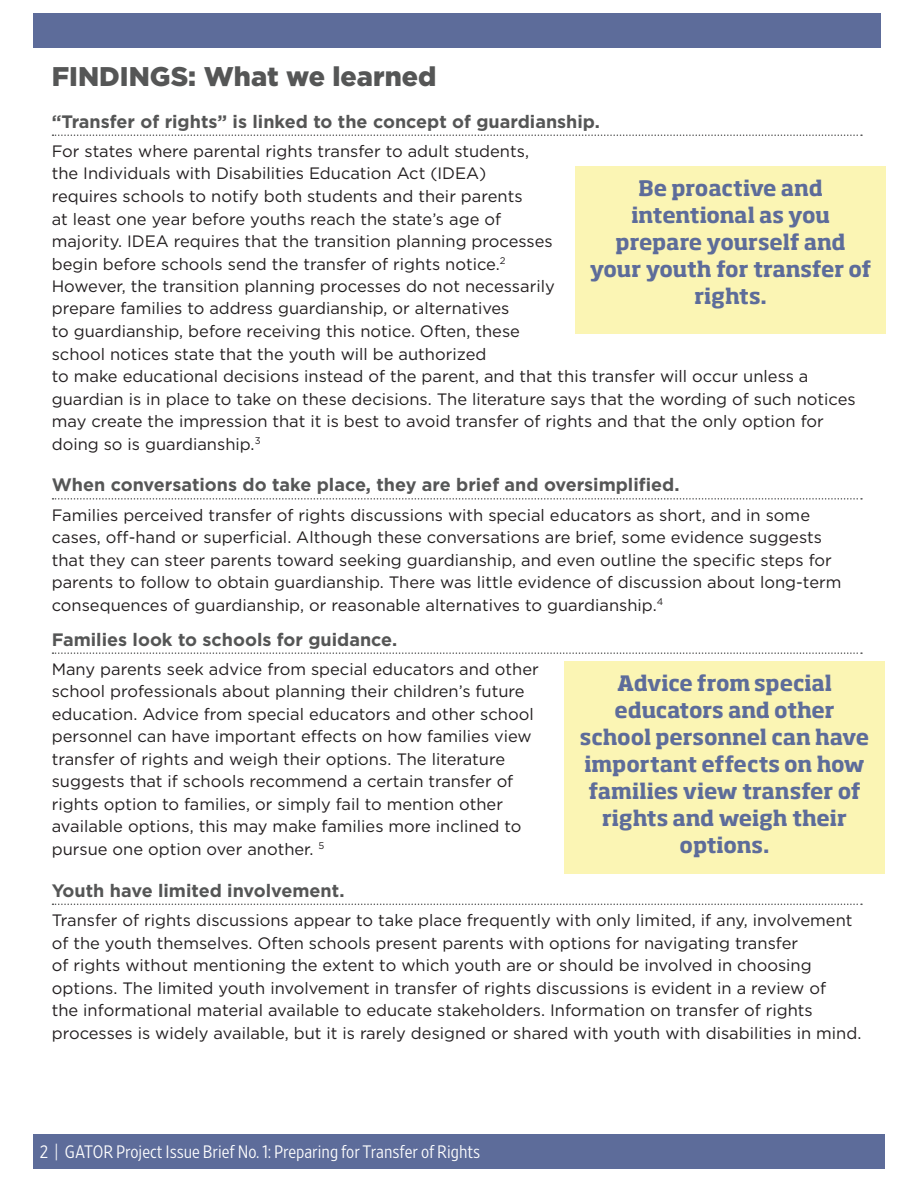
<style>
.page{position:relative;width:918px;height:1188px;background:#fff}
.page>*{position:absolute;margin:0;border:0;box-sizing:border-box;transform-origin:0 0}
.t1{font:900 27px "Gotham HTF";color:#555656}
.t2{font:700 21px/27px "Soho Pro";letter-spacing:-.005em;color:#5d6c9a;text-align:center}
.t3{font:700 18px "Gotham HTF";color:#555656}
.t4{font:300 18px "Retina Narrow";color:#fff}
.t5{font:16.5px/22.5px "Gotham HTF";color:#231f20}
</style>
<div class="page">
<div style="left:33px;top:1134px;width:851px;height:34px;background:#5d6c9a"></div>
<div style="left:33px;top:13px;width:848px;height:34px;background:#5d6c9a"></div>
<svg style="left:52px;top:134px;width:810px;height:2px"></svg>
<svg style="left:52px;top:498px;width:810px;height:2px"></svg>
<svg style="left:52px;top:652px;width:810px;height:2px"></svg>
<svg style="left:52px;top:904px;width:810px;height:1px"></svg>
<div style="left:575px;top:166px;width:311px;height:168px;background:#fbf5b4"></div>
<div style="left:564px;top:661px;width:321px;height:213px;background:#fbf5b4"></div>
<h2 class="t1" style="left:52px;top:61px;width:386px">FINDINGS: What we learned</h2>
<h3 class="t3" style="left:52px;top:111px;width:550px">“Transfer of rights” is linked to the concept of guardianship.</h3>
<p class="t5" style="left:52px;top:140px;width:805px">For states where parental rights transfer to adult students,<br>the Individuals with Disabilities Education Act (IDEA)<br>requires schools to notify both students and their parents<br>at least one year before youths reach the state’s age of<br>majority. IDEA requires that the transition planning processes<br>begin before schools send the transfer of rights notice.<sup>2<br></sup>However, the transition planning processes do not necessarily<br>prepare families to address guardianship, or alternatives<br>to guardianship, before receiving this notice. Often, these<br>school notices state that the youth will be authorized<br>to make educational decisions instead of the parent, and that this transfer will occur unless a guardian is in place to take on these decisions. The literature says that the wording of such notices may create the impression that it is best to avoid transfer of rights and that the only option for doing so is guardianship.<sup>3</sup></p>
<h3 class="t3" style="left:52px;top:475px;width:629px">When conversations do take place, they are brief and oversimplified.</h3>
<p class="t5" style="left:52px;top:503px;width:791px">Families perceived transfer of rights discussions with special educators as short, and in some cases, off-hand or superficial. Although these conversations are brief, some evidence suggests that they can steer parents toward seeking guardianship, and even outline the specific steps for parents to follow to obtain guardianship. There was little evidence of discussion about long-term consequences of guardianship, or reasonable alternatives to guardianship.<sup>4</sup></p>
<h3 class="t3" style="left:52px;top:629px;width:347px">Families look to schools for guidance.</h3>
<p class="t5" style="left:52px;top:658px;width:489px">Many parents seek advice from special educators and other school professionals about planning their children’s future education. Advice from special educators and other school personnel can have important effects on how families view transfer of rights and weigh their options. The literature suggests that if schools recommend a certain transfer of rights option to families, or simply fail to mention other available options, this may make families more inclined to pursue one option over another. <sup>5</sup></p>
<h3 class="t3" style="left:52px;top:880px;width:294px">Youth have limited involvement.</h3>
<p class="t5" style="left:52px;top:909px;width:811px">Transfer of rights discussions appear to take place frequently with only limited, if any, involvement of the youth themselves. Often schools present parents with options for navigating transfer<br>of rights without mentioning the extent to which youth are or should be involved in choosing options. The limited youth involvement in transfer of rights discussions is evident in a review of<br>the informational material available to educate stakeholders. Information on transfer of rights processes is widely available, but it is rarely designed or shared with youth with disabilities in mind.</p>
<p class="t2" style="left:590px;top:174px;width:283px">Be proactive and intentional as you prepare yourself and your youth for transfer of rights.</p>
<p class="t2" style="left:580px;top:668px;width:291px">Advice from special educators and other school personnel can have important effects on how families view transfer of rights and weigh their options.</p>
<p class="t4" style="left:40px;top:1141px;width:442px">2 | GATOR Project Issue Brief No. 1: Preparing for Transfer of Rights</p>
</div>
